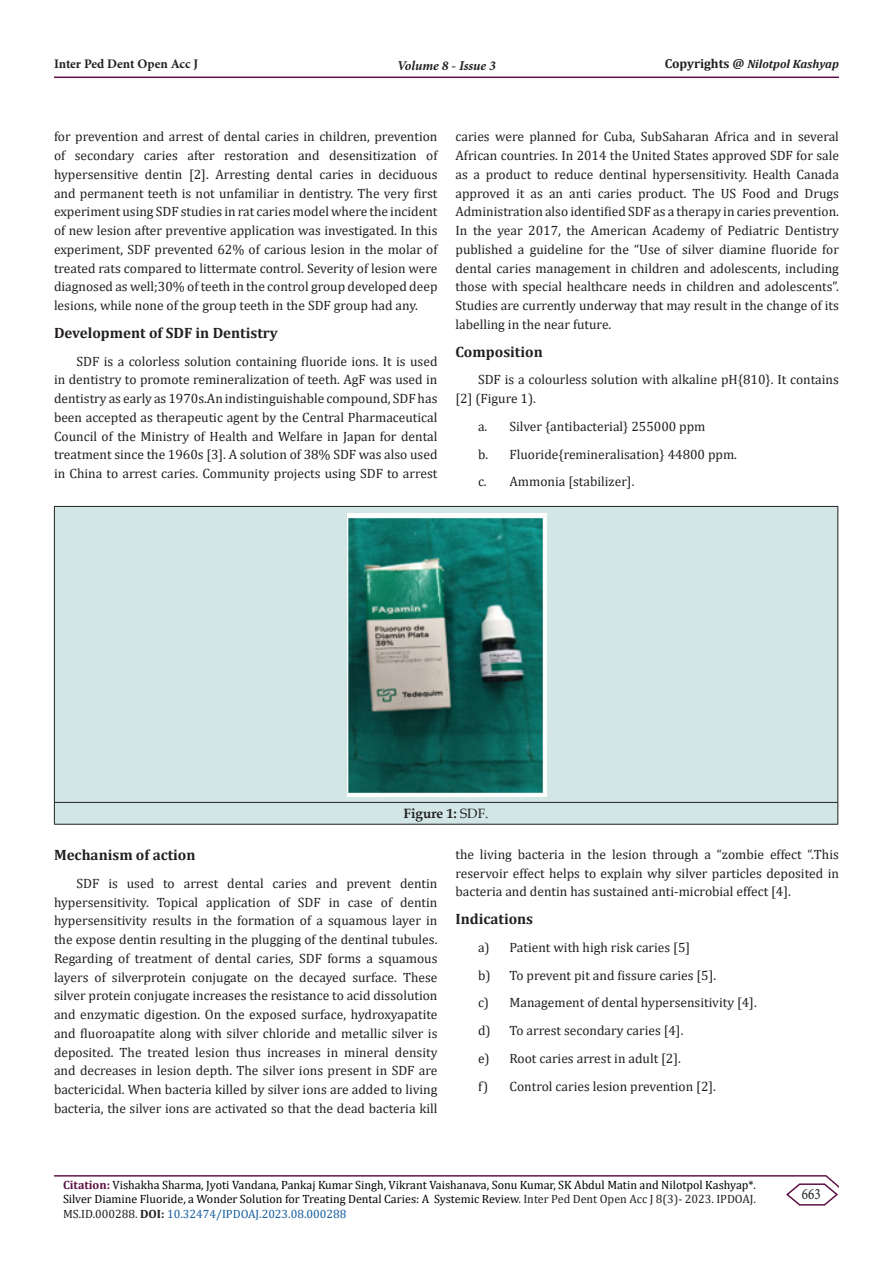
<style>
.page{position:relative;width:893px;height:1263px;background:#fff}
.page>*{position:absolute;margin:0;border:0;box-sizing:border-box;transform-origin:0 0}
.t1{font:15.75px "Minion Pro";color:#231f20;scale:.83 1}
.t2{font:700 15px "Cambria";color:#231f20}
.t3{font:13.5px/18.8px "Cambria";color:#231f20;text-align:justify}
.t4{font:italic 700 13.5px "Minion Pro";letter-spacing:-.005em;color:#231f20}
.t5{font:700 13.5px "Book Antiqua";color:#231f20}
.t6{font:700 13.05px "Minion Pro";letter-spacing:-.005em;color:#231f20}
.t7{font:12px/14.4px "Cambria";color:#000;text-align:justify}
.t8{font:italic 700 12px "Cambria";color:#231f20}
.s1{font-style:normal;font-size:13.05px}
.s2{font-weight:400}
.s3{font-weight:700;color:#5c1043}
.s4{color:#231f20}
.s5{font-weight:700;color:#231f20}
.s6{color:#175d9e}
</style>
<div class="page">
<hr style="left:54px;top:1175px;width:772px;height:1px;background:#5c1043">
<hr style="left:54px;top:77px;width:785px;height:1px;background:#5c1043">
<svg style="left:785px;top:1175px;width:54px;height:31px"></svg>
<div style="left:55px;top:507px;width:782px;height:317px;background:#d2e6e6"></div>
<hr style="left:54px;top:506px;width:784px;height:1px;background:#231f20">
<hr style="left:54px;top:507px;width:1px;height:295px;background:#231f20">
<hr style="left:837px;top:507px;width:1px;height:295px;background:#231f20">
<hr style="left:54px;top:802px;width:784px;height:1px;background:#231f20">
<svg style="left:54px;top:803px;width:1px;height:21px"></svg>
<svg style="left:837px;top:803px;width:1px;height:21px"></svg>
<hr style="left:54px;top:824px;width:784px;height:1px;background:#231f20">
<img style="left:347px;top:514px;width:199px;height:282px">
<p class="t6" style="left:54px;top:55px;width:146px">Inter Ped Dent Open Acc J</p>
<p class="t4" style="left:397px;top:56px;width:100px">Volume 8 - Issue 3</p>
<p class="t8" style="left:665px;top:55px;width:176px"><span class="s1">Copyrights @</span> Nilotpol Kashyap</p>
<p class="t3" style="left:54px;top:127px;width:385px">for prevention and arrest of dental caries in children, prevention of secondary caries after restoration and desensitization of hypersensitive dentin [2]. Arresting dental caries in deciduous and permanent teeth is not unfamiliar in dentistry. The very first experiment using SDF studies in rat caries model where the incident of new lesion after preventive application was investigated. In this experiment, SDF prevented 62% of carious lesion in the molar of treated rats compared to littermate control. Severity of lesion were diagnosed as well;30% of teeth in the control group developed deep lesions, while none of the group teeth in the SDF group had any.</p>
<p class="t2" style="left:54px;top:322px;width:225px">Development of SDF in Dentistry</p>
<p class="t3" style="left:54px;top:351px;width:385px;text-indent:22px">SDF is a colorless solution containing fluoride ions. It is used in dentistry to promote remineralization of teeth. AgF was used in dentistry as early as 1970s.An indistinguishable compound, SDF has been accepted as therapeutic agent by the Central Pharmaceutical Council of the Ministry of Health and Welfare in Japan for dental treatment since the 1960s [3]. A solution of 38% SDF was also used in China to arrest caries. Community projects using SDF to arrest</p>
<p class="t3" style="left:455px;top:127px;width:385px">caries were planned for Cuba, SubSaharan Africa and in several African countries. In 2014 the United States approved SDF for sale as a product to reduce dentinal hypersensitivity. Health Canada approved it as an anti caries product. The US Food and Drugs Administration also identified SDF as a therapy in caries prevention.<br>In the year 2017, the American Academy of Pediatric Dentistry published a guideline for the “Use of silver diamine fluoride for dental caries management in children and adolescents, including those with special healthcare needs in children and adolescents”.<br>Studies are currently underway that may result in the change of its labelling in the near future.</p>
<p class="t2" style="left:455px;top:341px;width:89px">Composition</p>
<p class="t3" style="left:455px;top:370px;width:385px;text-indent:22px">SDF is a colourless solution with alkaline pH{810}. It contains [2] (Figure 1).</p>
<p class="t3" style="left:478px;top:417px;width:229px">a. Silver {antibacterial} 255000 ppm</p>
<p class="t3" style="left:478px;top:444px;width:261px">b. Fluoride{remineralisation} 44800 ppm.</p>
<p class="t3" style="left:478px;top:472px;width:158px">c. Ammonia [stabilizer].</p>
<p class="t5" style="left:404px;top:804px;width:87px">Figure 1: <span class="s2">SDF.</span></p>
<p class="t2" style="left:54px;top:844px;width:143px">Mechanism of action</p>
<p class="t3" style="left:54px;top:874px;width:385px;text-indent:22px">SDF is used to arrest dental caries and prevent dentin hypersensitivity. Topical application of SDF in case of dentin hypersensitivity results in the formation of a squamous layer in the expose dentin resulting in the plugging of the dentinal tubules.<br>Regarding of treatment of dental caries, SDF forms a squamous layers of silverprotein conjugate on the decayed surface. These silver protein conjugate increases the resistance to acid dissolution and enzymatic digestion. On the exposed surface, hydroxyapatite and fluoroapatite along with silver chloride and metallic silver is deposited. The treated lesion thus increases in mineral density and decreases in lesion depth. The silver ions present in SDF are bactericidal. When bacteria killed by silver ions are added to living bacteria, the silver ions are activated so that the dead bacteria kill</p>
<p class="t3" style="left:455px;top:845px;width:385px">the living bacteria in the lesion through a “zombie effect “.This reservoir effect helps to explain why silver particles deposited in bacteria and dentin has sustained anti-microbial effect [4].</p>
<p class="t2" style="left:455px;top:908px;width:79px">Indications</p>
<p class="t3" style="left:478px;top:938px;width:214px">a) Patient with high risk caries [5]</p>
<p class="t3" style="left:478px;top:965px;width:240px">b) To prevent pit and fissure caries [5].</p>
<p class="t3" style="left:478px;top:993px;width:280px">c) Management of dental hypersensitivity [4].</p>
<p class="t3" style="left:478px;top:1021px;width:207px">d) To arrest secondary caries [4].</p>
<p class="t3" style="left:478px;top:1049px;width:204px">e) Root caries arrest in adult [2].</p>
<p class="t3" style="left:478px;top:1076px;width:239px">f) Control caries lesion prevention [2].</p>
<p class="t7" style="left:63px;top:1177px;width:694px"><span class="s3">Citation:</span> Vishakha Sharma, Jyoti Vandana, Pankaj Kumar Singh, Vikrant Vaishanava, Sonu Kumar, SK Abdul Matin and Nilotpol Kashyap*.<br>Silver Diamine Fluoride, a Wonder Solution for Treating Dental Caries: A Systemic Review<span class="s4">. Inter Ped Dent Open Acc J 8(3)- 2023. IPDOAJ.<br>MS.ID.000288.</span> <span class="s5">DOI:</span> <span class="s6">10.32474/IPDOAJ.2023.08.000288</span></p>
<p class="t1" style="left:802px;top:1184px;width:24px">663</p>
</div>
